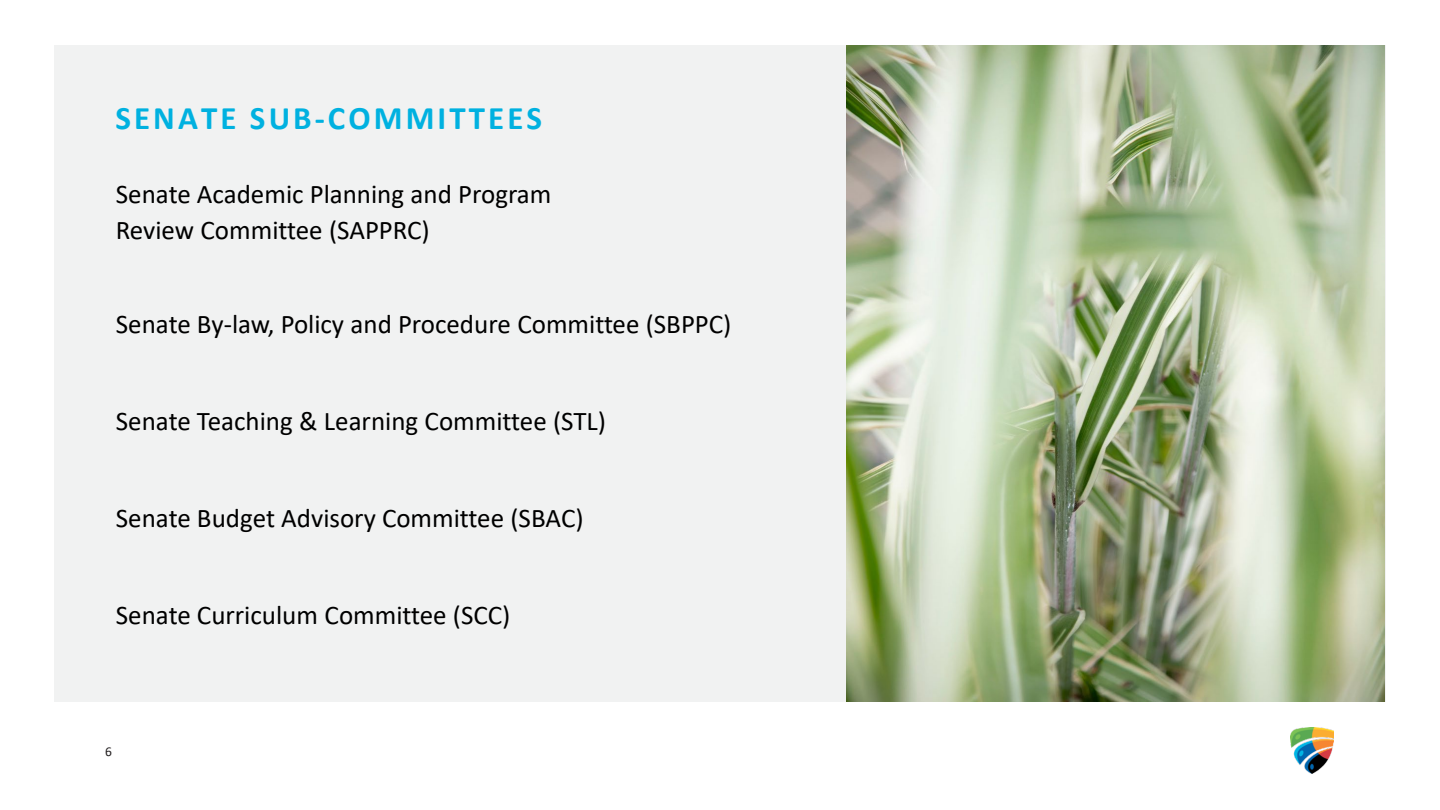
<style>
.page{position:relative;width:1440px;height:810px;background:#fff}
.page>*{position:absolute;margin:0;border:0;box-sizing:border-box;transform-origin:0 0}
.t1{font:700 33px "Calibri";letter-spacing:.095em;color:#00b1e0}
.t2{font:27px/35.7px "Calibri";color:#000}
.t3{font:13.5px "Calibri";color:#231f20}
</style>
<div class="page">
<div style="left:54px;top:54px;width:1332px;height:641px;background:#f1f2f2"></div>
<img style="left:1290px;top:728px;width:43px;height:45px">
<img style="left:846px;top:45px;width:539px;height:657px">
<p class="t1" style="left:116px;top:94px;width:428px">SENATE SUB-COMMITTEES</p>
<p class="t2" style="left:116px;top:176px;width:437px">Senate Academic Planning and Program<br>Review Committee (SAPPRC)</p>
<p class="t2" style="left:116px;top:305px;width:617px">Senate By-law, Policy and Procedure Committee (SBPPC)</p>
<p class="t2" style="left:116px;top:403px;width:492px">Senate Teaching &amp; Learning Committee (STL)</p>
<p class="t2" style="left:116px;top:500px;width:469px">Senate Budget Advisory Committee (SBAC)</p>
<p class="t2" style="left:116px;top:597px;width:396px">Senate Curriculum Committee (SCC)</p>
<p class="t3" style="left:105px;top:742px;width:8px">6</p>
</div>
